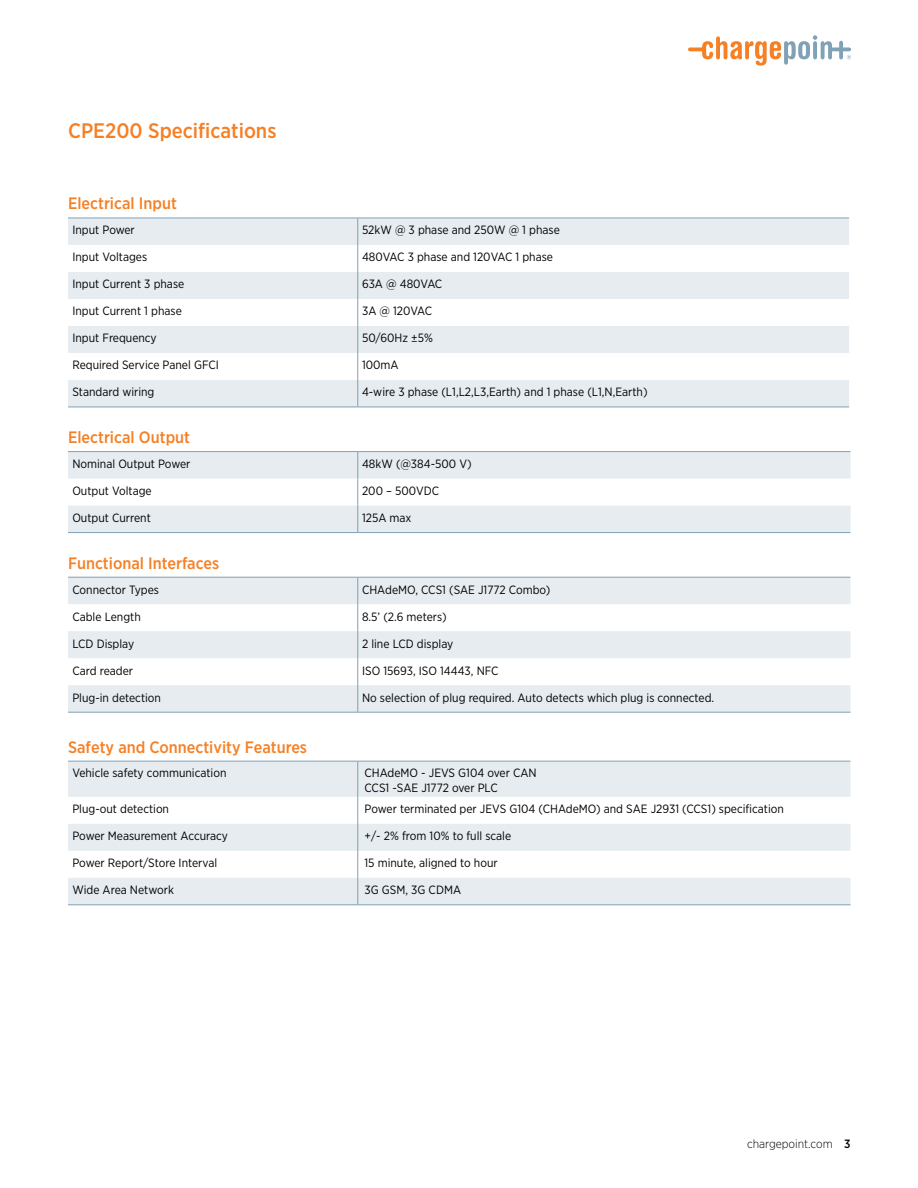
<style>
.page{position:relative;width:918px;height:1188px;background:#fff}
.page>*{position:absolute;margin:0;border:0;box-sizing:border-box;transform-origin:0 0}
.t1{font:500 21px "Gotham Narrow";color:#f58025}
.t2{font:500 16.5px "Gotham Narrow";color:#f58025}
.t3{font:12px/15px "Gotham Narrow";color:#000}
.t4{font:300 12px "Gotham Narrow";color:#000}
.s1{font-weight:500}
</style>
<div class="page">
<svg style="left:688px;top:35px;width:163px;height:31px"></svg>
<svg style="left:68px;top:219px;width:781px;height:188px;fill:#e6ecf0"></svg>
<hr style="left:358px;top:218px;width:491px;height:1px;background:#80a1b6">
<svg style="left:357px;top:219px;width:1px;height:188px"></svg>
<hr style="left:68px;top:407px;width:290px;height:1px;background:#80a1b6">
<hr style="left:358px;top:407px;width:491px;height:1px;background:#80a1b6">
<hr style="left:68px;top:218px;width:290px;height:1px;background:#80a1b6">
<svg style="left:68px;top:452px;width:782px;height:80px;fill:#e6ecf0"></svg>
<hr style="left:68px;top:451px;width:290px;height:1px;background:#80a1b6">
<hr style="left:358px;top:451px;width:492px;height:1px;background:#80a1b6">
<svg style="left:357px;top:452px;width:1px;height:80px"></svg>
<hr style="left:68px;top:532px;width:290px;height:1px;background:#80a1b6">
<hr style="left:358px;top:532px;width:492px;height:1px;background:#80a1b6">
<svg style="left:68px;top:578px;width:782px;height:134px;fill:#e6ecf0"></svg>
<hr style="left:68px;top:577px;width:290px;height:1px;background:#80a1b6">
<hr style="left:68px;top:712px;width:290px;height:1px;background:#80a1b6">
<hr style="left:358px;top:577px;width:492px;height:1px;background:#80a1b6">
<hr style="left:358px;top:712px;width:492px;height:1px;background:#80a1b6">
<svg style="left:357px;top:578px;width:1px;height:134px"></svg>
<svg style="left:68px;top:762px;width:782px;height:142px;fill:#e6ecf0"></svg>
<hr style="left:357px;top:762px;width:1px;height:35px;background:#80a1b6">
<svg style="left:357px;top:797px;width:1px;height:107px"></svg>
<hr style="left:68px;top:761px;width:290px;height:1px;background:#80a1b6">
<hr style="left:358px;top:761px;width:492px;height:1px;background:#80a1b6">
<hr style="left:68px;top:904px;width:290px;height:1px;background:#80a1b6">
<hr style="left:358px;top:904px;width:492px;height:1px;background:#80a1b6">
<h1 class="t1" style="left:68px;top:118px;width:210px">CPE200 Specifications</h1>
<h2 class="t2" style="left:68px;top:193px;width:110px">Electrical Input</h2>
<p class="t3" style="left:72px;top:222px;width:64px">Input Power</p>
<p class="t3" style="left:362px;top:222px;width:199px">52kW @ 3 phase and 250W @ 1 phase</p>
<p class="t3" style="left:72px;top:249px;width:76px">Input Voltages</p>
<p class="t3" style="left:362px;top:249px;width:193px">480VAC 3 phase and 120VAC 1 phase</p>
<p class="t3" style="left:72px;top:276px;width:113px">Input Current 3 phase</p>
<p class="t3" style="left:362px;top:276px;width:82px">63A @ 480VAC</p>
<p class="t3" style="left:72px;top:303px;width:111px">Input Current 1 phase</p>
<p class="t3" style="left:362px;top:303px;width:72px">3A @ 120VAC</p>
<p class="t3" style="left:72px;top:330px;width:86px">Input Frequency</p>
<p class="t3" style="left:362px;top:330px;width:72px">50/60Hz ±5%</p>
<p class="t3" style="left:72px;top:357px;width:148px">Required Service Panel GFCI</p>
<p class="t3" style="left:362px;top:357px;width:38px">100mA</p>
<p class="t3" style="left:72px;top:384px;width:84px">Standard wiring</p>
<p class="t3" style="left:362px;top:384px;width:287px">4-wire 3 phase (L1,L2,L3,Earth) and 1 phase (L1,N,Earth)</p>
<h2 class="t2" style="left:68px;top:427px;width:124px">Electrical Output</h2>
<p class="t3" style="left:72px;top:456px;width:120px">Nominal Output Power</p>
<p class="t3" style="left:362px;top:456px;width:111px">48kW (@384-500 V)</p>
<p class="t3" style="left:72px;top:483px;width:81px">Output Voltage</p>
<p class="t3" style="left:362px;top:483px;width:79px">200 – 500VDC</p>
<p class="t3" style="left:72px;top:510px;width:80px">Output Current</p>
<p class="t3" style="left:362px;top:510px;width:51px">125A max</p>
<h2 class="t2" style="left:68px;top:552px;width:153px">Functional Interfaces</h2>
<p class="t3" style="left:72px;top:582px;width:88px">Connector Types</p>
<p class="t3" style="left:362px;top:582px;width:190px">CHAdeMO, CCS1 (SAE J1772 Combo)</p>
<p class="t3" style="left:72px;top:609px;width:70px">Cable Length</p>
<p class="t3" style="left:362px;top:609px;width:86px">8.5’ (2.6 meters)</p>
<p class="t3" style="left:72px;top:636px;width:63px">LCD Display</p>
<p class="t3" style="left:362px;top:636px;width:93px">2 line LCD display</p>
<p class="t3" style="left:72px;top:663px;width:62px">Card reader</p>
<p class="t3" style="left:362px;top:663px;width:138px">ISO 15693, ISO 14443, NFC</p>
<p class="t3" style="left:72px;top:690px;width:90px">Plug-in detection</p>
<p class="t3" style="left:362px;top:690px;width:354px">No selection of plug required. Auto detects which plug is connected.</p>
<h2 class="t2" style="left:68px;top:736px;width:241px">Safety and Connectivity Features</h2>
<p class="t3" style="left:72px;top:766px;width:156px">Vehicle safety communication</p>
<p class="t3" style="left:365px;top:766px;width:174px">CHAdeMO - JEVS G104 over CAN<br>CCS1 -SAE J1772 over PLC</p>
<p class="t3" style="left:72px;top:801px;width:98px">Plug-out detection</p>
<p class="t3" style="left:365px;top:801px;width:421px">Power terminated per JEVS G104 (CHAdeMO) and SAE J2931 (CCS1) specification</p>
<p class="t3" style="left:72px;top:828px;width:157px">Power Measurement Accuracy</p>
<p class="t3" style="left:365px;top:828px;width:148px">+/- 2% from 10% to full scale</p>
<p class="t3" style="left:72px;top:855px;width:146px">Power Report/Store Interval</p>
<p class="t3" style="left:365px;top:855px;width:135px">15 minute, aligned to hour</p>
<p class="t3" style="left:72px;top:882px;width:103px">Wide Area Network</p>
<p class="t3" style="left:365px;top:882px;width:98px">3G GSM, 3G CDMA</p>
<p class="t4" style="left:747px;top:1136px;width:105px">chargepoint.com <span class="s1">3</span></p>
</div>
